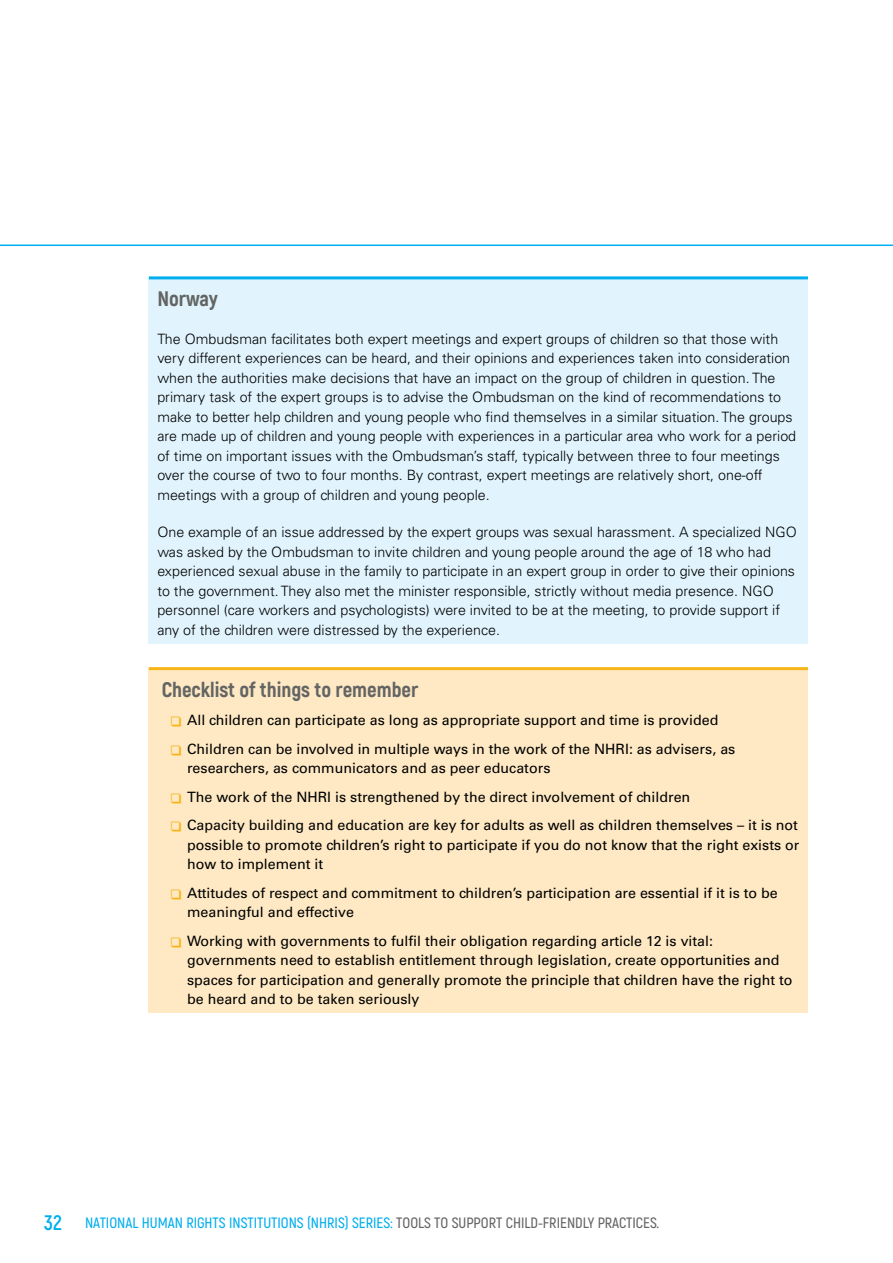
<style>
.page{position:relative;width:893px;height:1263px;background:#fff}
.page>*{position:absolute;margin:0;border:0;box-sizing:border-box;transform-origin:0 0}
.t1{font:800 21px "Akrobat";color:#636463}
.t2{font:600 15px "Akrobat";color:#00aeef}
.t3{font:300 14.25px/19.5px "Univers LT Std";color:#000}
.t4{font:14.25px/19.5px "Univers LT Std";color:#000}
.s1{font-weight:700;font-size:21px}
.s2{color:#636463}
</style>
<div class="page">
<hr style="left:0;top:244px;width:893px;height:2px;background:#00aeef">
<div style="left:149px;top:278px;width:659px;height:365px;background:#e1f4fd"></div>
<hr style="left:149px;top:276px;width:659px;height:3px;background:#00aeef">
<div style="left:149px;top:669px;width:659px;height:344px;background:#fee9c4"></div>
<hr style="left:149px;top:667px;width:659px;height:3px;background:#f8b518">
<h1 class="t1" style="left:157px;top:285px;width:62px">Norway</h1>
<p class="t3" style="left:157px;top:329px;width:640px">The Ombudsman facilitates both expert meetings and expert groups of children so that those with very different experiences can be heard, and their opinions and experiences taken into consideration when the authorities make decisions that have an impact on the group of children in question. The primary task of the expert groups is to advise the Ombudsman on the kind of recommendations to make to better help children and young people who find themselves in a similar situation. The groups are made up of children and young people with experiences in a particular area who work for a period of time on important issues with the Ombudsman’s staff, typically between three to four meetings over the course of two to four months. By contrast, expert meetings are relatively short, one-off meetings with a group of children and young people.</p>
<p class="t3" style="left:157px;top:522px;width:641px">One example of an issue addressed by the expert groups was sexual harassment. A specialized NGO was asked by the Ombudsman to invite children and young people around the age of 18 who had experienced sexual abuse in the family to participate in an expert group in order to give their opinions to the government. They also met the minister responsible, strictly without media presence. NGO personnel (care workers and psychologists) were invited to be at the meeting, to provide support if any of the children were distressed by the experience.</p>
<h1 class="t1" style="left:162px;top:676px;width:258px">Checklist of things to remember</h1>
<p class="t4" style="left:187px;top:706px;width:550px;line-height:28.5px">All children can participate as long as appropriate support and time is provided<br>Children can be involved in multiple ways in the work of the NHRI: as advisers, as</p>
<p class="t4" style="left:187px;top:754px;width:612px;line-height:28.5px">researchers, as communicators and as peer educators<br>The work of the NHRI is strengthened by the direct involvement of children<br>Capacity building and education are key for adults as well as children themselves – it is not</p>
<p class="t4" style="left:187px;top:835px;width:614px">possible to promote children’s right to participate if you do not know that the right exists or how to implement it</p>
<p class="t4" style="left:187px;top:883px;width:592px">Attitudes of respect and commitment to children’s participation are essential if it is to be meaningful and effective</p>
<p class="t4" style="left:187px;top:931px;width:607px">Working with governments to fulfil their obligation regarding article 12 is vital: governments need to establish entitlement through legislation, create opportunities and spaces for participation and generally promote the principle that children have the right to be heard and to be taken seriously</p>
<p class="t2" style="left:44px;top:1213px;width:617px"><span class="s1">32</span> NATIONAL HUMAN RIGHTS INSTITUTIONS (NHRIS) SERIES: <span class="s2">TOOLS TO SUPPORT CHILD-FRIENDLY PRACTICES.</span></p>
</div>
